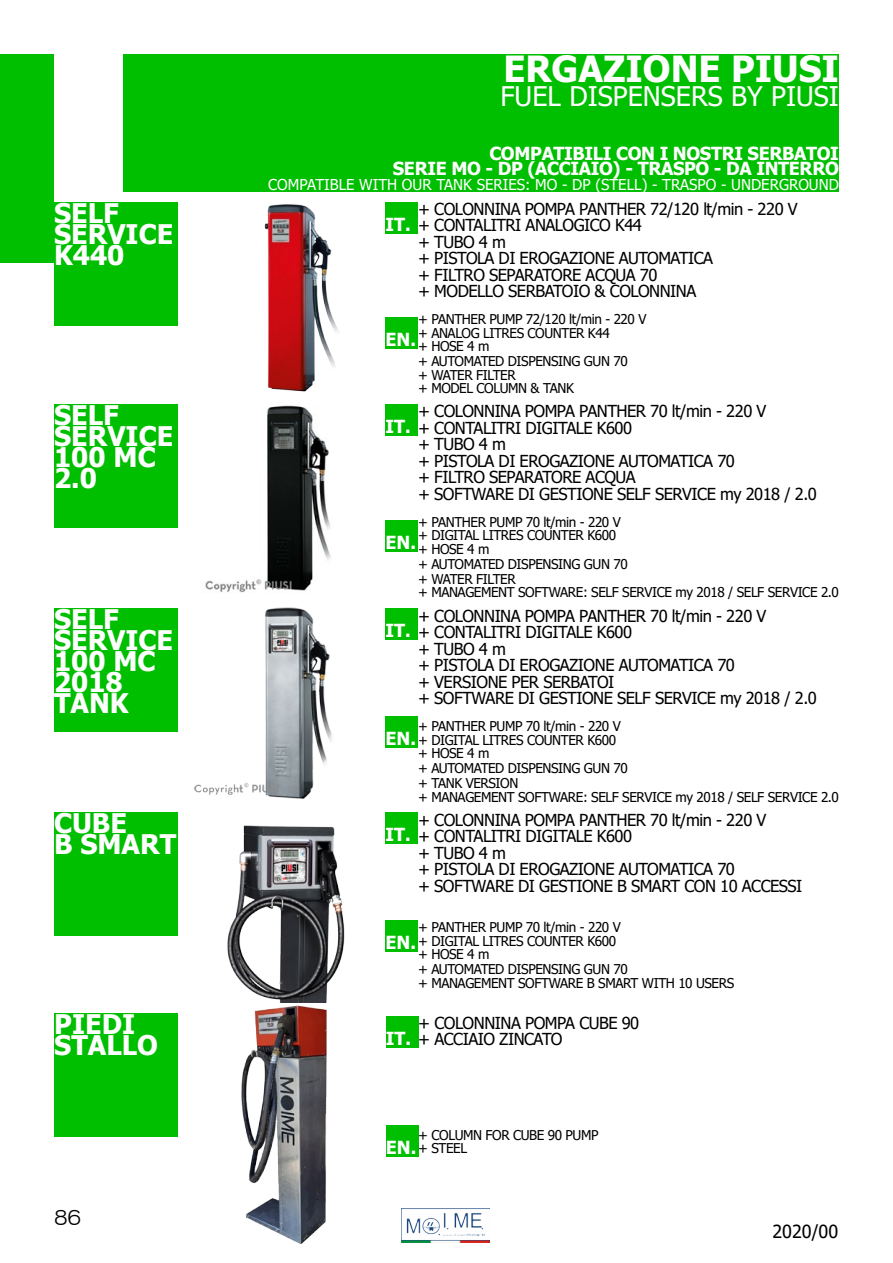
<style>
.page{position:relative;width:893px;height:1263px;background:#fff}
.page>*{position:absolute;margin:0;border:0;box-sizing:border-box;transform-origin:0 0}
.t1{font:700 36px "Tahoma";color:#fff}
.t2{font:700 27px/21px "Tahoma";color:#fff}
.t3{font:27px "Tahoma";color:#fff}
.t4{font:300 expanded 21px "Swiss 721 BT";color:#000}
.t5{font:700 18px/15px "Tahoma";letter-spacing:-.02em;color:#fff;text-align:right}
.t6{font:18px "Tahoma";color:#000}
.t7{font:16.5px/16.5px "Tahoma";letter-spacing:-.03em;color:#000}
.t8{font:15px "Tahoma";color:#fff}
.t9{font:13.5px/13.5px "Tahoma";letter-spacing:-.03em;color:#000}
.s1{font-weight:700;font-size:18px;color:#fff}
</style>
<div class="page">
<div style="left:0;top:54px;width:54px;height:209px;background:#00be00"></div>
<img style="left:402px;top:1209px;width:88px;height:33px">
<div style="left:54px;top:202px;width:124px;height:123px;background:#00be00"></div>
<div style="left:54px;top:1013px;width:124px;height:124px;background:#00be00"></div>
<div style="left:54px;top:404px;width:124px;height:124px;background:#00be00"></div>
<div style="left:54px;top:812px;width:124px;height:124px;background:#00be00"></div>
<div style="left:54px;top:608px;width:124px;height:124px;background:#00be00"></div>
<div style="left:386px;top:1016px;width:32px;height:32px;background:#00be00"></div>
<div style="left:386px;top:202px;width:32px;height:31px;background:#00be00"></div>
<div style="left:386px;top:404px;width:32px;height:32px;background:#00be00"></div>
<div style="left:386px;top:812px;width:32px;height:32px;background:#00be00"></div>
<div style="left:386px;top:608px;width:32px;height:32px;background:#00be00"></div>
<div style="left:386px;top:1125px;width:32px;height:32px;background:#00be00"></div>
<div style="left:386px;top:520px;width:32px;height:32px;background:#00be00"></div>
<div style="left:386px;top:920px;width:32px;height:32px;background:#00be00"></div>
<div style="left:386px;top:716px;width:32px;height:31px;background:#00be00"></div>
<div style="left:386px;top:317px;width:32px;height:32px;background:#00be00"></div>
<img style="left:262px;top:204px;width:80px;height:188px">
<img style="left:190px;top:825px;width:193px;height:419px">
<img style="left:205px;top:405px;width:126px;height:188px">
<img style="left:194px;top:607px;width:138px;height:192px">
<div style="left:124px;top:54px;width:715px;height:137px;background:#00be00"></div>
<h2 class="t2" style="left:54px;top:203px;width:121px">SELF<br>SERVICE<br>K440</h2>
<h2 class="t2" style="left:54px;top:406px;width:121px">SELF<br>SERVICE<br>100 MC<br>2.0</h2>
<h2 class="t2" style="left:54px;top:609px;width:121px">SELF<br>SERVICE<br>100 MC<br>2018<br>TANK</h2>
<h2 class="t2" style="left:54px;top:814px;width:124px">CUBE<br>B SMART</h2>
<h2 class="t2" style="left:54px;top:1015px;width:105px">PIEDI<br>STALLO</h2>
<p class="t4" style="left:54px;top:1205px;width:29px">86</p>
<h1 class="t1" style="left:503px;top:43px;width:337px">ERGAZIONE PIUSI</h1>
<h2 class="t3" style="left:501px;top:78px;width:340px">FUEL DISPENSERS BY PIUSI</h2>
<p class="t5" style="left:393px;top:146px;width:447px">COMPATIBILI CON I NOSTRI SERBATOI<br>SERIE MO - DP (ACCIAIO) - TRASPO - DA INTERRO</p>
<p class="t8" style="left:268px;top:174px;width:572px">COMPATIBLE WITH OUR TANK SERIES: MO - DP (STELL) - TRASPO - UNDERGROUND</p>
<p class="t7" style="left:418px;top:193px;width:381px;line-height:33px">+ COLONNINA POMPA PANTHER 72/120 lt/min - 220 V + TUBO 4 m</p>
<p class="t7" style="left:418px;top:251px;width:297px">+ PISTOLA DI EROGAZIONE AUTOMATICA + FILTRO SEPARATORE ACQUA 70<br>+ MODELLO SERBATOIO &amp; COLONNINA</p>
<p class="t9" style="left:418px;top:313px;width:230px">+ PANTHER PUMP 72/120 lt/min - 220 V + ANALOG LITRES COUNTER K44<br>+ HOSE 4 m</p>
<p class="t9" style="left:418px;top:355px;width:211px">+ AUTOMATED DISPENSING GUN 70 + WATER FILTER<br>+ MODEL COLUMN &amp; TANK</p>
<p class="t7" style="left:386px;top:218px;width:258px"><span class="s1">IT.</span> + CONTALITRI ANALOGICO K44</p>
<p class="t5" style="left:386px;top:333px;width:32px">EN.</p>
<p class="t7" style="left:418px;top:396px;width:350px;line-height:33px">+ COLONNINA POMPA PANTHER 70 lt/min - 220 V + TUBO 4 m</p>
<p class="t7" style="left:418px;top:453px;width:400px">+ PISTOLA DI EROGAZIONE AUTOMATICA 70<br>+ FILTRO SEPARATORE ACQUA<br>+ SOFTWARE DI GESTIONE SELF SERVICE my 2018 / 2.0</p>
<p class="t9" style="left:418px;top:516px;width:204px">+ PANTHER PUMP 70 lt/min - 220 V + DIGITAL LITRES COUNTER K600 + HOSE 4 m</p>
<p class="t9" style="left:418px;top:557px;width:211px;line-height:15px">+ AUTOMATED DISPENSING GUN 70 + WATER FILTER</p>
<p class="t9" style="left:418px;top:586px;width:422px">+ MANAGEMENT SOFTWARE: SELF SERVICE my 2018 / SELF SERVICE 2.0</p>
<p class="t7" style="left:386px;top:420px;width:248px"><span class="s1">IT.</span> + CONTALITRI DIGITALE K600</p>
<p class="t5" style="left:386px;top:535px;width:32px">EN.</p>
<p class="t7" style="left:418px;top:600px;width:350px;line-height:33px">+ COLONNINA POMPA PANTHER 70 lt/min - 220 V + TUBO 4 m</p>
<p class="t7" style="left:418px;top:658px;width:400px">+ PISTOLA DI EROGAZIONE AUTOMATICA 70<br>+ VERSIONE PER SERBATOI<br>+ SOFTWARE DI GESTIONE SELF SERVICE my 2018 / 2.0</p>
<p class="t9" style="left:418px;top:720px;width:204px">+ PANTHER PUMP 70 lt/min - 220 V + DIGITAL LITRES COUNTER K600 + HOSE 4 m</p>
<p class="t9" style="left:418px;top:762px;width:211px;line-height:15px">+ AUTOMATED DISPENSING GUN 70 + TANK VERSION</p>
<p class="t9" style="left:418px;top:791px;width:422px">+ MANAGEMENT SOFTWARE: SELF SERVICE my 2018 / SELF SERVICE 2.0</p>
<p class="t7" style="left:386px;top:625px;width:248px"><span class="s1">IT.</span> + CONTALITRI DIGITALE K600</p>
<p class="t5" style="left:386px;top:731px;width:32px">EN.</p>
<p class="t7" style="left:418px;top:804px;width:350px;line-height:33px">+ COLONNINA POMPA PANTHER 70 lt/min - 220 V + TUBO 4 m</p>
<p class="t7" style="left:418px;top:862px;width:386px">+ PISTOLA DI EROGAZIONE AUTOMATICA 70<br>+ SOFTWARE DI GESTIONE B SMART CON 10 ACCESSI</p>
<p class="t9" style="left:418px;top:921px;width:204px">+ PANTHER PUMP 70 lt/min - 220 V + DIGITAL LITRES COUNTER K600 + HOSE 4 m</p>
<p class="t9" style="left:418px;top:963px;width:318px">+ AUTOMATED DISPENSING GUN 70<br>+ MANAGEMENT SOFTWARE B SMART WITH 10 USERS</p>
<p class="t7" style="left:386px;top:829px;width:248px"><span class="s1">IT.</span> + CONTALITRI DIGITALE K600</p>
<p class="t5" style="left:386px;top:936px;width:32px">EN.</p>
<p class="t7" style="left:418px;top:1016px;width:222px">+ COLONNINA POMPA CUBE 90</p>
<p class="t7" style="left:386px;top:1032px;width:178px"><span class="s1">IT.</span> + ACCIAIO ZINCATO</p>
<p class="t9" style="left:418px;top:1129px;width:182px">+ COLUMN FOR CUBE 90 PUMP + STEEL</p>
<p class="t5" style="left:386px;top:1141px;width:32px">EN.</p>
<p class="t6" style="left:772px;top:1219px;width:67px">2020/00</p>
</div>
